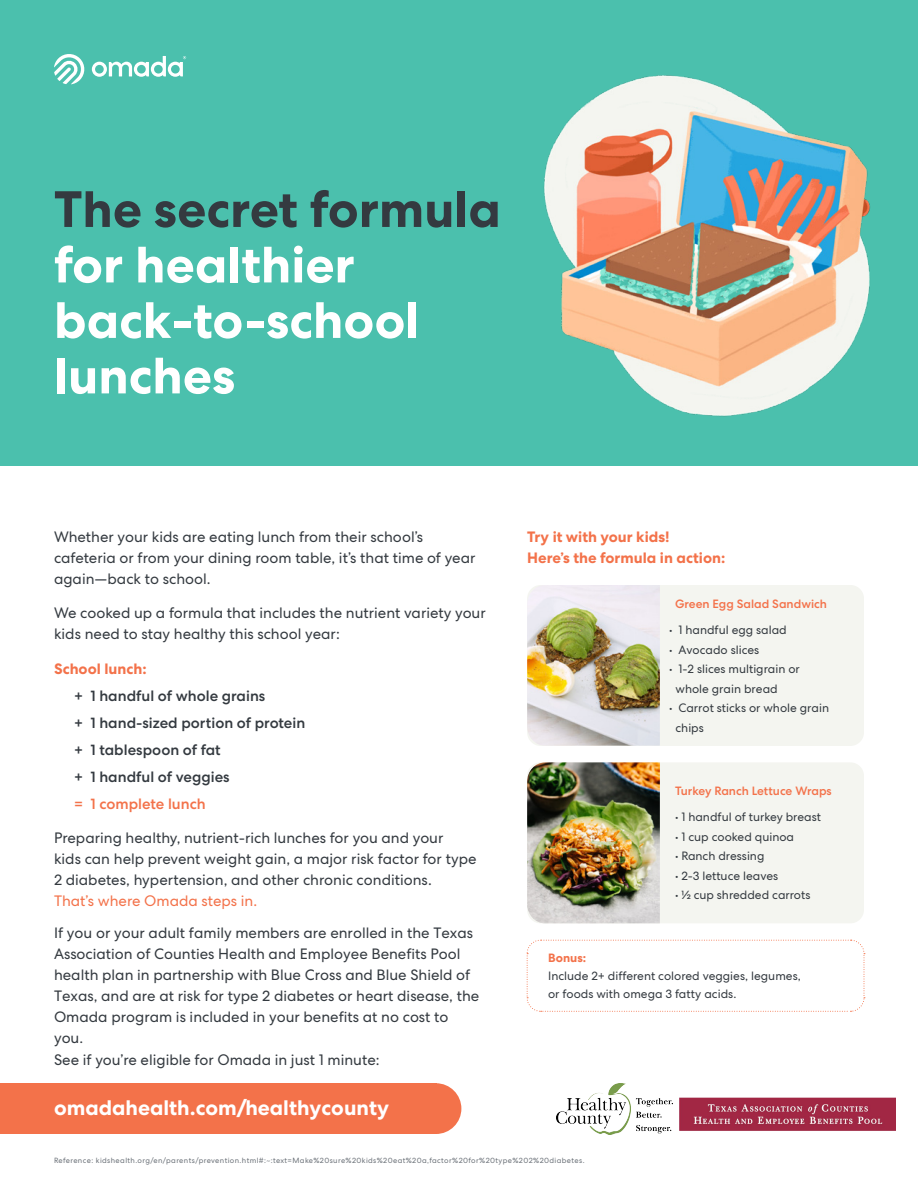
<style>
.page{position:relative;width:918px;height:1188px;background:#fff}
.page>*{position:absolute;margin:0;border:0;box-sizing:border-box;transform-origin:0 0}
.t1{font:700 51px/55.5px "Centra No 2";color:#fff}
.t2{font:700 21px "Centra No 2";color:#fff}
.t3{font:15px/21px "Centra No 2";color:#343a40}
.t4{font:500 15px/27px "Centra No 2";color:#343a40}
.t5{font:700 15px/21px "Centra No 2";color:#f3724a}
.t6{font:12px/19.5px "Centra No 2";color:#343a40}
.t7{font:500 12px "Centra No 2";color:#f3724a}
.t8{font:7.5px "Centra No 2";letter-spacing:.05em;color:#6d737a}
.s1{color:#343a40}
.s2{color:#f3724a}
.s3{font-weight:700;color:#f3724a}
</style>
<div class="page">
<div style="left:411px;top:1083px;width:50px;height:51px;background:#f3724a;border-radius:50%"></div>
<div style="left:0;top:1083px;width:436px;height:51px;background:#f3724a"></div>
<div style="left:0;top:0;width:918px;height:466px;background:#4bc0ad"></div>
<svg style="left:92px;top:56px;width:94px;height:21px"></svg>
<svg style="left:54px;top:54px;width:31px;height:30px"></svg>
<div style="left:527px;top:585px;width:337px;height:161px;background:#f4f5f0;border-radius:14px"></div>
<div style="left:527px;top:762px;width:337px;height:161px;background:#f4f5f0;border-radius:14px"></div>
<svg style="left:526px;top:939px;width:339px;height:73px"></svg>
<img style="left:527px;top:585px;width:133px;height:161px">
<img style="left:527px;top:762px;width:133px;height:161px">
<img style="left:544px;top:75px;width:326px;height:342px">
<img style="left:557px;top:1084px;width:338px;height:50px">
<p class="t1" style="left:54px;top:182px;width:448px"><span class="s1">The secret formula </span>for healthier back-to-school lunches</p>
<p class="t3" style="left:54px;top:526px;width:423px">Whether your kids are eating lunch from their school’s cafeteria or from your dining room table, it’s that time of year again—back to school.</p>
<p class="t3" style="left:54px;top:603px;width:433px">We cooked up a formula that includes the nutrient variety your kids need to stay healthy this school year:</p>
<p class="t5" style="left:54px;top:658px;width:94px">School lunch:</p>
<p class="t4" style="left:74px;top:682px;width:233px">+ 1 handful of whole grains<br>+ 1 hand-sized portion of protein + 1 tablespoon of fat<br>+ 1 handful of veggies<br><span class="s2">= 1 complete lunch</span></p>
<p class="t3" style="left:54px;top:828px;width:424px">Preparing healthy, nutrient-rich lunches for you and your<br>kids can help prevent weight gain, a major risk factor for type 2 diabetes, hypertension, and other chronic conditions.<br><span class="s2">That’s where Omada steps in.</span></p>
<p class="t3" style="left:54px;top:922px;width:427px">If you or your adult family members are enrolled in the Texas Association of Counties Health and Employee Benefits Pool health plan in partnership with Blue Cross and Blue Shield of Texas, and are at risk for type 2 diabetes or heart disease, the Omada program is included in your benefits at no cost to you.</p>
<p class="t3" style="left:54px;top:1050px;width:327px">See if you’re eligible for Omada in just 1 minute:</p>
<p class="t2" style="left:54px;top:1095px;width:337px">omadahealth.com/healthycounty</p>
<p class="t5" style="left:527px;top:526px;width:200px">Try it with your kids!<br>Here’s the formula in action:</p>
<p class="t7" style="left:675px;top:597px;width:153px">Green Egg Salad Sandwich</p>
<p class="t6" style="left:669px;top:620px;width:119px">• 1 handful egg salad</p>
<p class="t6" style="left:669px;top:640px;width:92px">• Avocado slices</p>
<p class="t6" style="left:675px;top:659px;width:126px;text-indent:-6px">• 1-2 slices multigrain or whole grain bread</p>
<p class="t6" style="left:675px;top:698px;width:155px;text-indent:-6px">• Carrot sticks or whole grain chips</p>
<p class="t7" style="left:675px;top:784px;width:158px">Turkey Ranch Lettuce Wraps</p>
<p class="t6" style="left:675px;top:807px;width:148px">• 1 handful of turkey breast</p>
<p class="t6" style="left:675px;top:827px;width:121px">• 1 cup cooked quinoa</p>
<p class="t6" style="left:675px;top:846px;width:91px">• Ranch dressing</p>
<p class="t6" style="left:675px;top:866px;width:105px">• 2-3 lettuce leaves</p>
<p class="t6" style="left:675px;top:885px;width:137px">• ½ cup shredded carrots</p>
<p class="t6" style="left:548px;top:949px;width:254px;line-height:18px"><span class="s3">Bonus:<br></span>Include 2+ different colored veggies, legumes, or foods with omega 3 fatty acids.</p>
<p class="t8" style="left:54px;top:1156px;width:532px">Reference: kidshealth.org/en/parents/prevention.html#:~:text=Make%20sure%20kids%20eat%20a,factor%20for%20type%202%20diabetes.</p>
</div>
